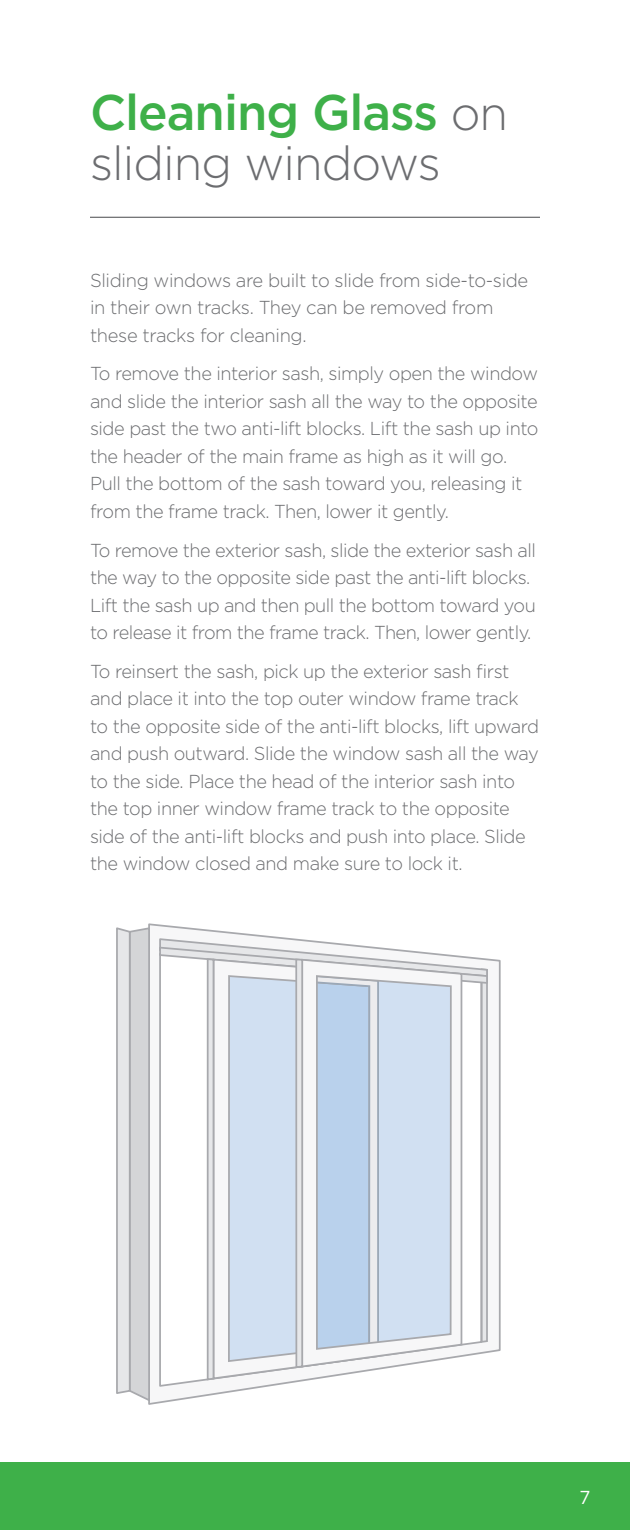
<style>
.page{position:relative;width:630px;height:1530px;background:#fff}
.page>*{position:absolute;margin:0;border:0;box-sizing:border-box;transform-origin:0 0}
.Headline{font:500 50px "Gotham";letter-spacing:-.02em;color:#3eb049}
.Headline-2{font:300 47.5px "Gotham";letter-spacing:-.02em;color:#6c6d70}
.Text{font:300 18.75px/27.5px "Gotham";letter-spacing:-.025em;color:#6c6d70}
.t1{font:18.75px "Gotham";color:#fff}
.s1{font-weight:300;font-size:47.5px;color:#6c6d70}
</style>
<div class="page">
<div style="left:0;top:1462px;width:630px;height:68px;background:#3eb049"></div>
<svg style="left:148px;top:923px;width:353px;height:482px"></svg>
<svg style="left:117px;top:926px;width:34px;height:477px"></svg>
<svg style="left:158px;top:937px;width:331px;height:444px"></svg>
<div style="left:296px;top:959px;width:6px;height:408px;background:#e6e7e9"></div>
<div style="left:295px;top:959px;width:8px;height:409px;border:2px solid #a8a9ad"></div>
<hr style="left:90px;top:217px;width:450px;height:1px;background:#6c6d70">
<p class="Headline" style="left:90px;top:80px;width:420px">Cleaning Glass <span class="s1">on</span></p>
<p class="Headline-2" style="left:90px;top:133px;width:352px">sliding windows</p>
<p class="Text" style="left:90px;top:266px;width:440px">Sliding windows are built to slide from side-to-side in their own tracks. They can be removed from these tracks for cleaning.</p>
<p class="Text" style="left:90px;top:360px;width:450px">To remove the interior sash, simply open the window and slide the interior sash all the way to the opposite side past the two anti-lift blocks. Lift the sash up into the header of the main frame as high as it will go.<br>Pull the bottom of the sash toward you, releasing it from the frame track. Then, lower it gently.</p>
<p class="Text" style="left:90px;top:536px;width:447px">To remove the exterior sash, slide the exterior sash all the way to the opposite side past the anti-lift blocks.<br>Lift the sash up and then pull the bottom toward you to release it from the frame track. Then, lower gently.</p>
<p class="Text" style="left:90px;top:657px;width:451px">To reinsert the sash, pick up the exterior sash first and place it into the top outer window frame track to the opposite side of the anti-lift blocks, lift upward and push outward. Slide the window sash all the way to the side. Place the head of the interior sash into the top inner window frame track to the opposite side of the anti-lift blocks and push into place. Slide the window closed and make sure to lock it.</p>
<p class="t1" style="left:580px;top:1485px;width:12px">7</p>
</div>
